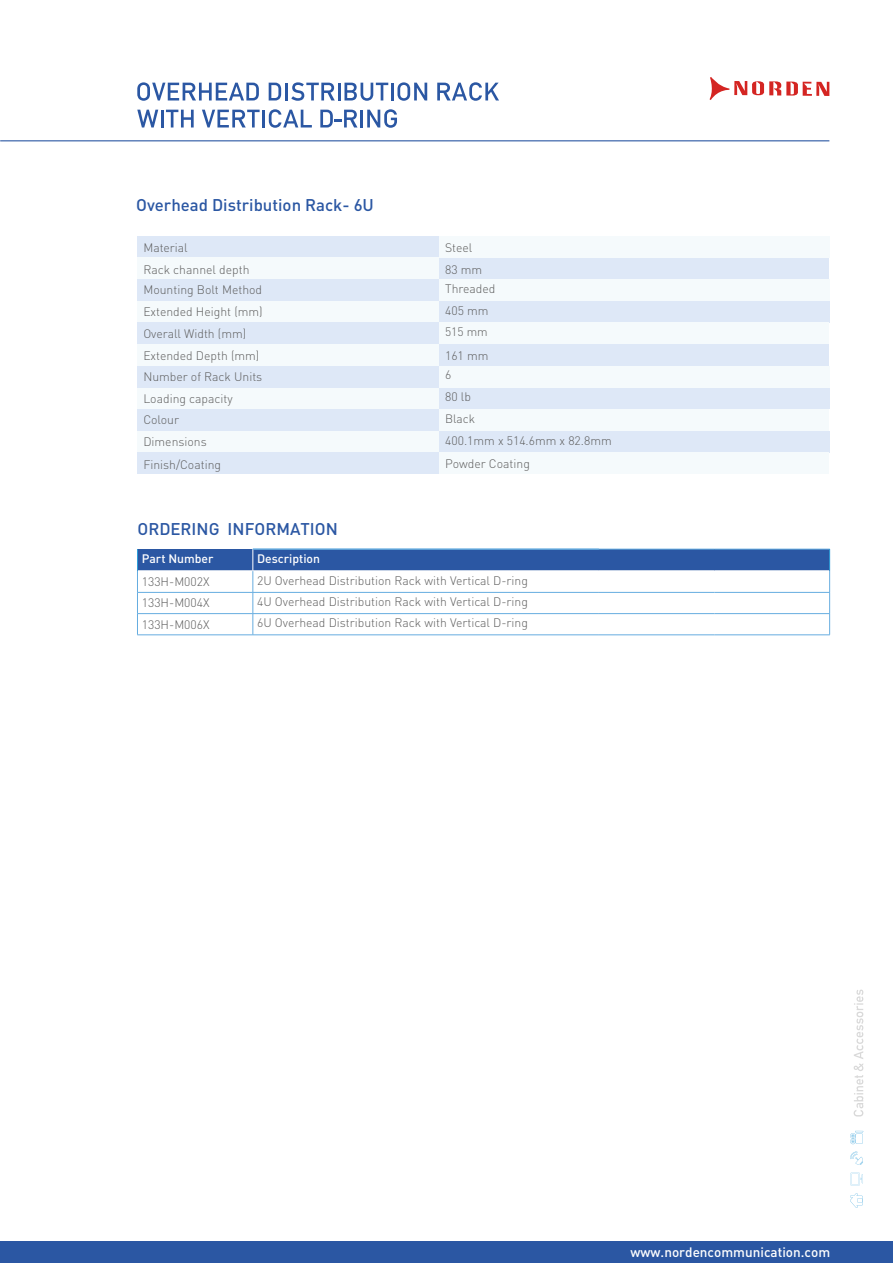
<style>
.page{position:relative;width:893px;height:1263px;background:#fff}
.page>*{position:absolute;margin:0;border:0;box-sizing:border-box;transform-origin:0 0}
.t1{font:500 16.8px "DIN";color:#2b57a3}
.t2{font:500 13.5px "DIN";color:#fff}
.t3{font:300 12.15px "DIN";color:#5c5c5c}
.t4{font:500 12.15px "DIN";color:#fff}
.t5{font:300 12px "DIN";color:#5c5c5c}
</style>
<div class="page">
<hr style="left:0;top:140px;width:829px;height:1px;background:#2b57a3">
<svg style="left:854px;top:989px;width:9px;height:127px"></svg>
<svg style="left:850px;top:1131px;width:13px;height:13px"></svg>
<svg style="left:850px;top:1172px;width:13px;height:14px"></svg>
<svg style="left:850px;top:1151px;width:13px;height:14px"></svg>
<svg style="left:850px;top:1193px;width:13px;height:15px"></svg>
<svg style="left:137px;top:110px;width:57px;height:17px"></svg>
<hr style="left:262px;top:110px;width:3px;height:17px;background:#2b57a3">
<svg style="left:269px;top:109px;width:43px;height:19px"></svg>
<hr style="left:360px;top:110px;width:3px;height:17px;background:#2b57a3">
<svg style="left:367px;top:109px;width:30px;height:19px"></svg>
<svg style="left:202px;top:110px;width:58px;height:17px"></svg>
<svg style="left:320px;top:110px;width:37px;height:17px"></svg>
<svg style="left:269px;top:83px;width:12px;height:17px"></svg>
<svg style="left:137px;top:82px;width:122px;height:19px"></svg>
<hr style="left:285px;top:83px;width:3px;height:17px;background:#2b57a3">
<svg style="left:291px;top:82px;width:97px;height:19px"></svg>
<hr style="left:391px;top:83px;width:3px;height:17px;background:#2b57a3">
<svg style="left:397px;top:82px;width:30px;height:19px"></svg>
<svg style="left:437px;top:82px;width:62px;height:19px"></svg>
<div style="left:137px;top:549px;width:693px;height:22px;background:#2b57a3"></div>
<hr style="left:138px;top:570px;width:115px;height:1px;background:#fff">
<hr style="left:253px;top:570px;width:346px;height:1px;background:#fff">
<hr style="left:599px;top:570px;width:115px;height:1px;background:#fff">
<hr style="left:714px;top:570px;width:115px;height:1px;background:#fff">
<hr style="left:599px;top:549px;width:115px;height:1px;background:#66ade0">
<hr style="left:714px;top:549px;width:116px;height:1px;background:#66ade0">
<hr style="left:137px;top:592px;width:116px;height:1px;background:#66ade0">
<hr style="left:253px;top:592px;width:346px;height:1px;background:#66ade0">
<hr style="left:599px;top:592px;width:115px;height:1px;background:#66ade0">
<hr style="left:714px;top:592px;width:116px;height:1px;background:#66ade0">
<hr style="left:137px;top:613px;width:116px;height:1px;background:#66ade0">
<hr style="left:253px;top:613px;width:346px;height:1px;background:#66ade0">
<hr style="left:599px;top:613px;width:115px;height:1px;background:#66ade0">
<hr style="left:714px;top:613px;width:116px;height:1px;background:#66ade0">
<hr style="left:253px;top:549px;width:346px;height:1px;background:#66ade0">
<div style="left:439px;top:301px;width:390px;height:22px;background:#dee8f7"></div>
<div style="left:137px;top:301px;width:302px;height:22px;background:#f5fafc"></div>
<div style="left:439px;top:323px;width:390px;height:21px;background:#f5fafc"></div>
<div style="left:137px;top:323px;width:302px;height:21px;background:#dee8f7"></div>
<div style="left:137px;top:279px;width:302px;height:22px;background:#dee8f7"></div>
<div style="left:439px;top:258px;width:390px;height:21px;background:#dee8f7"></div>
<div style="left:137px;top:236px;width:302px;height:22px;background:#dee8f7"></div>
<div style="left:439px;top:279px;width:390px;height:22px;background:#f5fafc"></div>
<div style="left:137px;top:258px;width:302px;height:21px;background:#f5fafc"></div>
<div style="left:439px;top:236px;width:390px;height:22px;background:#f5fafc"></div>
<div style="left:439px;top:387px;width:390px;height:22px;background:#dee8f7"></div>
<div style="left:137px;top:387px;width:302px;height:22px;background:#f5fafc"></div>
<div style="left:439px;top:409px;width:390px;height:22px;background:#f5fafc"></div>
<div style="left:137px;top:409px;width:302px;height:22px;background:#dee8f7"></div>
<div style="left:137px;top:366px;width:302px;height:21px;background:#dee8f7"></div>
<div style="left:439px;top:344px;width:390px;height:22px;background:#dee8f7"></div>
<div style="left:439px;top:366px;width:390px;height:21px;background:#f5fafc"></div>
<div style="left:137px;top:344px;width:302px;height:22px;background:#f5fafc"></div>
<div style="left:439px;top:431px;width:390px;height:21px;background:#dee8f7"></div>
<div style="left:137px;top:431px;width:302px;height:21px;background:#f5fafc"></div>
<div style="left:439px;top:452px;width:390px;height:22px;background:#f5fafc"></div>
<div style="left:137px;top:452px;width:302px;height:22px;background:#dee8f7"></div>
<svg style="left:253px;top:550px;width:1px;height:85px"></svg>
<svg style="left:829px;top:549px;width:1px;height:86px"></svg>
<hr style="left:137px;top:635px;width:116px;height:1px;background:#66ade0">
<hr style="left:253px;top:635px;width:346px;height:1px;background:#66ade0">
<hr style="left:599px;top:635px;width:115px;height:1px;background:#66ade0">
<hr style="left:714px;top:635px;width:116px;height:1px;background:#66ade0">
<svg style="left:137px;top:549px;width:1px;height:86px"></svg>
<div style="left:0;top:1242px;width:893px;height:21px;background:#2b57a3"></div>
<svg style="left:709px;top:77px;width:120px;height:23px"></svg>
<h1 class="t1" style="left:136px;top:199px;width:239px">Overhead Distribution Rack- 6U</h1>
<p class="t3" style="left:143px;top:240px;width:46px">Material</p>
<p class="t3" style="left:445px;top:240px;width:29px">Steel</p>
<p class="t3" style="left:143px;top:262px;width:108px">Rack channel depth</p>
<p class="t3" style="left:445px;top:262px;width:39px">83 mm</p>
<p class="t3" style="left:143px;top:283px;width:120px">Mounting Bolt Method</p>
<p class="t3" style="left:143px;top:326px;width:104px">Overall Width (mm)</p>
<p class="t5" style="left:445px;top:325px;width:44px">515 mm</p>
<p class="t3" style="left:445px;top:281px;width:52px">Threaded</p>
<p class="t3" style="left:143px;top:304px;width:121px">Extended Height (mm)</p>
<p class="t3" style="left:445px;top:303px;width:45px">405 mm</p>
<p class="t3" style="left:143px;top:349px;width:118px">Extended Depth (mm)</p>
<p class="t3" style="left:445px;top:349px;width:45px">161 mm</p>
<p class="t3" style="left:143px;top:369px;width:120px">Number of Rack Units</p>
<p class="t3" style="left:143px;top:412px;width:37px">Colour</p>
<p class="t5" style="left:445px;top:411px;width:32px">Black</p>
<p class="t3" style="left:445px;top:368px;width:8px">6</p>
<p class="t3" style="left:143px;top:391px;width:91px">Loading capacity</p>
<p class="t3" style="left:445px;top:389px;width:27px">80 lb</p>
<p class="t3" style="left:143px;top:434px;width:65px">Dimensions</p>
<p class="t3" style="left:445px;top:433px;width:168px">400.1mm x 514.6mm x 82.8mm</p>
<p class="t3" style="left:143px;top:457px;width:79px">Finish/Coating</p>
<p class="t3" style="left:445px;top:456px;width:86px">Powder Coating</p>
<h1 class="t1" style="left:137px;top:523px;width:202px">ORDERING INFORMATION</h1>
<p class="t4" style="left:142px;top:554px;width:73px">Part Number</p>
<p class="t4" style="left:257px;top:554px;width:64px">Description</p>
<p class="t3" style="left:142px;top:596px;width:69px">133H-M004X</p>
<p class="t3" style="left:257px;top:594px;width:272px">4U Overhead Distribution Rack with Vertical D-ring</p>
<p class="t3" style="left:142px;top:574px;width:69px">133H-M002X</p>
<p class="t3" style="left:257px;top:573px;width:272px">2U Overhead Distribution Rack with Vertical D-ring</p>
<p class="t3" style="left:142px;top:617px;width:69px">133H-M006X</p>
<p class="t3" style="left:257px;top:615px;width:272px">6U Overhead Distribution Rack with Vertical D-ring</p>
<p class="t2" style="left:630px;top:1247px;width:201px">www.nordencommunication.com</p>
</div>
